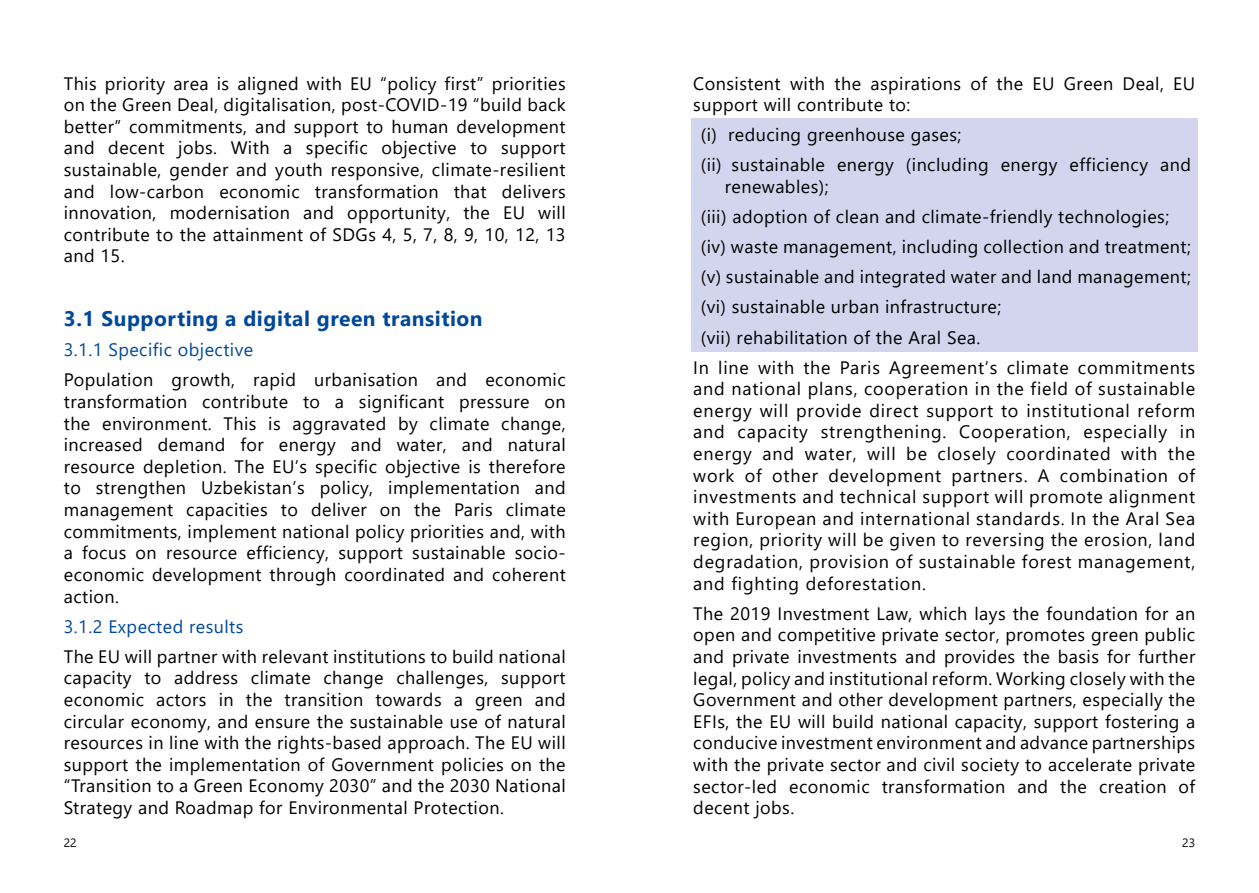
<style>
.page{position:relative;width:1259px;height:893px;background:#fff}
.page>*{position:absolute;margin:0;border:0;box-sizing:border-box;transform-origin:0 0}
.t1{font:700 21px "Segoe UI";letter-spacing:.025em;color:#004899}
.t2{font:18px/21.6px "Segoe UI";letter-spacing:.025em;color:#000;text-align:justify}
.t3{font:18px "Segoe UI";letter-spacing:.045em;color:#000}
.t4{font:18px "Segoe UI";letter-spacing:.025em;color:#004899}
.t5{font:12px "Segoe UI";color:#000}
</style>
<div class="page">
<div style="left:691px;top:118px;width:506px;height:31px;background:#d2d5ed"></div>
<div style="left:691px;top:148px;width:506px;height:53px;background:#d2d5ed"></div>
<div style="left:691px;top:199px;width:506px;height:32px;background:#d2d5ed"></div>
<div style="left:691px;top:230px;width:506px;height:31px;background:#d2d5ed"></div>
<div style="left:691px;top:260px;width:506px;height:31px;background:#d2d5ed"></div>
<div style="left:691px;top:290px;width:506px;height:32px;background:#d2d5ed"></div>
<div style="left:691px;top:320px;width:506px;height:32px;background:#d2d5ed"></div>
<p class="t2" style="left:64px;top:71px;width:503px">This priority area is aligned with EU “policy first” priorities on the Green Deal, digitalisation, post-COVID-19 “build back better” commitments, and support to human development and decent jobs. With a specific objective to support sustainable, gender and youth responsive, climate-resilient and low-carbon economic transformation that delivers innovation, modernisation and opportunity, the EU will contribute to the attainment of SDGs 4, 5, 7, 8, 9, 10, 12, 13 and 15.</p>
<p class="t1" style="left:64px;top:299px;width:420px">3.1 Supporting a digital green transition</p>
<p class="t4" style="left:64px;top:333px;width:191px">3.1.1 Specific objective</p>
<p class="t2" style="left:64px;top:371px;width:503px">Population growth, rapid urbanisation and economic transformation contribute to a significant pressure on the environment. This is aggravated by climate change, increased demand for energy and water, and natural resource depletion. The EU’s specific objective is therefore to strengthen Uzbekistan’s policy, implementation and management capacities to deliver on the Paris climate commitments, implement national policy priorities and, with a focus on resource efficiency, support sustainable socio&shy;economic development through coordinated and coherent action.</p>
<p class="t4" style="left:64px;top:619px;width:181px">3.1.2 Expected results</p>
<p class="t2" style="left:64px;top:647px;width:503px">The EU will partner with relevant institutions to build national capacity to address climate change challenges, support economic actors in the transition towards a green and circular economy, and ensure the sustainable use of natural resources in line with the rights-based approach. The EU will support the implementation of Government policies on the “Transition to a Green Economy 2030” and the 2030 National Strategy and Roadmap for Environmental Protection.</p>
<p class="t2" style="left:693px;top:74px;width:503px">Consistent with the aspirations of the EU Green Deal, EU support will contribute to:</p>
<p class="t2" style="left:701px;top:122px;width:492px;line-height:30.2px">(i) reducing greenhouse gases;<br>(ii) sustainable energy (including energy efficiency and</p>
<p class="t2" style="left:725px;top:178px;width:105px">renewables);</p>
<p class="t2" style="left:701px;top:208px;width:470px">(iii) adoption of clean and climate-friendly technologies;</p>
<p class="t2" style="left:701px;top:238px;width:492px">(iv) waste management, including collection and treatment;</p>
<p class="t2" style="left:701px;top:268px;width:492px">(v) sustainable and integrated water and land management;</p>
<p class="t2" style="left:701px;top:298px;width:302px">(vi) sustainable urban infrastructure;</p>
<p class="t2" style="left:701px;top:328px;width:281px">(vii) rehabilitation of the Aral Sea.</p>
<p class="t3" style="left:693px;top:360px;width:503px">In line with the Paris Agreement’s climate commitments</p>
<p class="t2" style="left:693px;top:380px;width:503px">and national plans, cooperation in the field of sustainable energy will provide direct support to institutional reform and capacity strengthening. Cooperation, especially in energy and water, will be closely coordinated with the work of other development partners. A combination of investments and technical support will promote alignment with European and international standards. In the Aral Sea region, priority will be given to reversing the erosion, land degradation, provision of sustainable forest management, and fighting deforestation.</p>
<p class="t2" style="left:693px;top:604px;width:503px">The 2019 Investment Law, which lays the foundation for an open and competitive private sector, promotes green public and private investments and provides the basis for further legal, policy and institutional reform. Working closely with the Government and other development partners, especially the EFIs, the EU will build national capacity, support fostering a conducive investment environment and advance partnerships with the private sector and civil society to accelerate private sector-led economic transformation and the creation of decent jobs.</p>
<p class="t5" style="left:64px;top:838px;width:14px">22</p>
<p class="t5" style="left:1182px;top:838px;width:14px">23</p>
</div>
